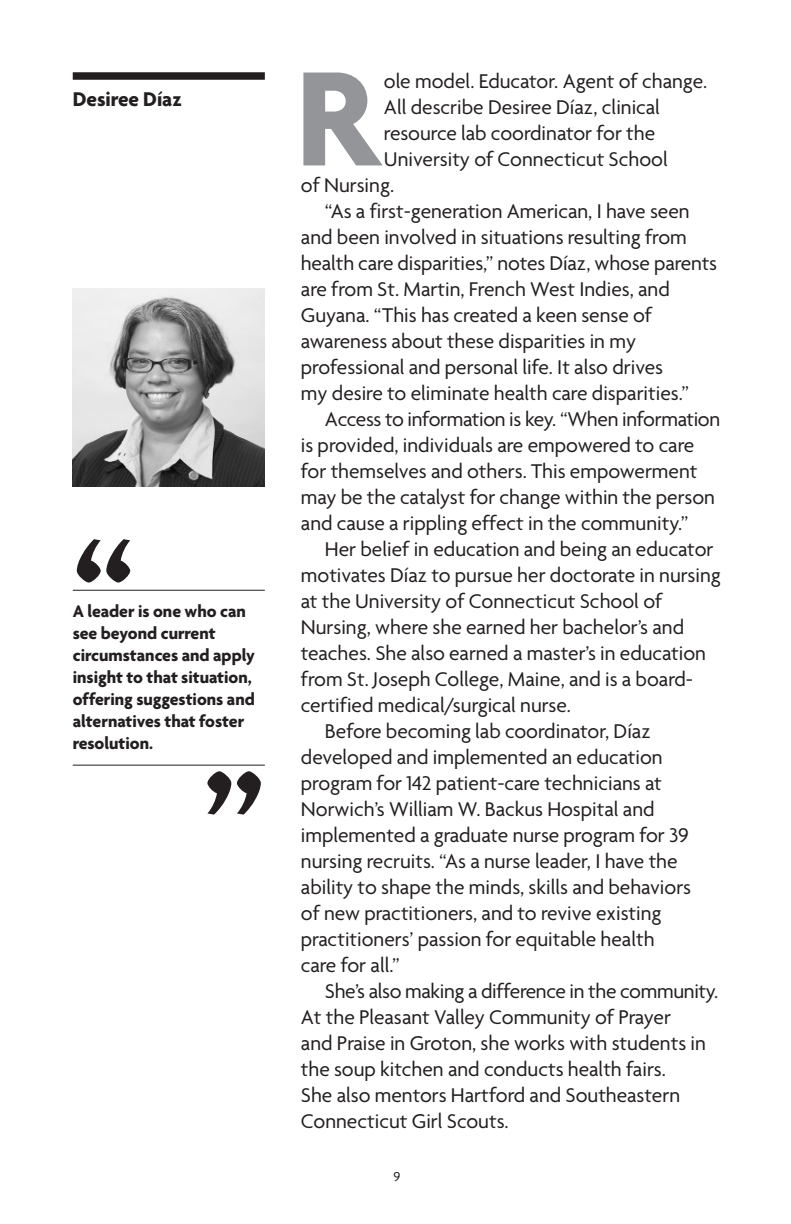
<style>
.page{position:relative;width:791px;height:1224px;background:#fff}
.page>*{position:absolute;margin:0;border:0;box-sizing:border-box;transform-origin:0 0}
.t1{font:700 145.6px "Agenda";color:#939598}
.t2{font:700 144px "Agenda";color:#231f20}
.t3{font:21.6px "Agenda";color:#231f20}
.t4{font:700 21.6px "Agenda";color:#231f20}
.t5{font:700 18px/22px "Agenda";color:#231f20}
.t6{font:14px "Agenda";color:#231f20}
</style>
<div class="page">
<svg style="left:72px;top:72px;width:193px;height:694px"></svg>
<p class="t4" style="left:73px;top:90px;width:110px">Desiree Díaz</p>
<h2 class="t2" style="left:73px;top:529px;width:63px">“</h2>
<p class="t5" style="left:73px;top:601px;width:184px">A leader is one who can see beyond current circumstances and apply insight to that situation, offering suggestions and alternatives that foster resolution.</p>
<h2 class="t2" style="left:203px;top:762px;width:63px">”</h2>
<p class="t3" style="left:384px;top:72px;width:325px">ole model. Educator. Agent of change.</p>
<p class="t3" style="left:384px;top:98px;width:277px">All describe Desiree Díaz, clinical</p>
<p class="t3" style="left:384px;top:124px;width:273px">resource lab coordinator for the</p>
<p class="t3" style="left:384px;top:150px;width:285px">University of Connecticut School</p>
<p class="t3" style="left:301px;top:176px;width:95px">of Nursing.</p>
<p class="t3" style="left:325px;top:202px;width:366px">“As a first-generation American, I have seen</p>
<p class="t3" style="left:301px;top:228px;width:387px">and been involved in situations resulting from</p>
<p class="t3" style="left:301px;top:254px;width:418px">health care disparities,” notes Díaz, whose parents</p>
<p class="t3" style="left:301px;top:280px;width:370px">are from St. Martin, French West Indies, and</p>
<p class="t3" style="left:301px;top:306px;width:353px">Guyana. “This has created a keen sense of</p>
<p class="t3" style="left:301px;top:332px;width:337px">awareness about these disparities in my</p>
<p class="t3" style="left:301px;top:358px;width:364px">professional and personal life. It also drives</p>
<p class="t3" style="left:301px;top:384px;width:389px">my desire to eliminate health care disparities.”</p>
<p class="t3" style="left:325px;top:410px;width:397px">Access to information is key. “When information</p>
<p class="t3" style="left:301px;top:436px;width:395px">is provided, individuals are empowered to care</p>
<p class="t3" style="left:301px;top:462px;width:398px">for themselves and others. This empowerment</p>
<p class="t3" style="left:301px;top:488px;width:415px">may be the catalyst for change within the person</p>
<p class="t3" style="left:301px;top:514px;width:389px">and cause a rippling effect in the community.”</p>
<p class="t3" style="left:325px;top:540px;width:390px">Her belief in education and being an educator</p>
<p class="t3" style="left:301px;top:566px;width:421px">motivates Díaz to pursue her doctorate in nursing</p>
<p class="t3" style="left:301px;top:592px;width:363px">at the University of Connecticut School of</p>
<p class="t3" style="left:301px;top:618px;width:385px">Nursing, where she earned her bachelor’s and</p>
<p class="t3" style="left:301px;top:644px;width:406px">teaches. She also earned a master’s in education</p>
<p class="t3" style="left:301px;top:670px;width:394px">from St. Joseph College, Maine, and is a board-</p>
<p class="t3" style="left:301px;top:696px;width:272px">certified medical/surgical nurse.</p>
<p class="t3" style="left:325px;top:722px;width:327px">Before becoming lab coordinator, Díaz</p>
<p class="t3" style="left:301px;top:748px;width:363px">developed and implemented an education</p>
<p class="t3" style="left:301px;top:774px;width:362px">program for 142 patient-care technicians at</p>
<p class="t3" style="left:301px;top:800px;width:355px">Norwich’s William W. Backus Hospital and</p>
<p class="t3" style="left:301px;top:826px;width:389px">implemented a graduate nurse program for 39</p>
<p class="t3" style="left:301px;top:852px;width:378px">nursing recruits. “As a nurse leader, I have the</p>
<p class="t3" style="left:301px;top:878px;width:392px">ability to shape the minds, skills and behaviors</p>
<p class="t3" style="left:301px;top:904px;width:362px">of new practitioners, and to revive existing</p>
<p class="t3" style="left:301px;top:930px;width:355px">practitioners’ passion for equitable health</p>
<p class="t3" style="left:301px;top:956px;width:100px">care for all.”</p>
<p class="t3" style="left:325px;top:982px;width:395px">She’s also making a difference in the community.</p>
<p class="t3" style="left:301px;top:1008px;width:371px">At the Pleasant Valley Community of Prayer</p>
<p class="t3" style="left:301px;top:1034px;width:406px">and Praise in Groton, she works with students in</p>
<p class="t3" style="left:301px;top:1060px;width:366px">the soup kitchen and conducts health fairs.</p>
<p class="t3" style="left:301px;top:1086px;width:381px">She also mentors Hartford and Southeastern</p>
<p class="t3" style="left:301px;top:1112px;width:209px">Connecticut Girl Scouts.</p>
<h1 class="t1" style="left:296px;top:61px;width:84px">R</h1>
<p class="t6" style="left:393px;top:1170px;width:8px">9</p>
</div>
